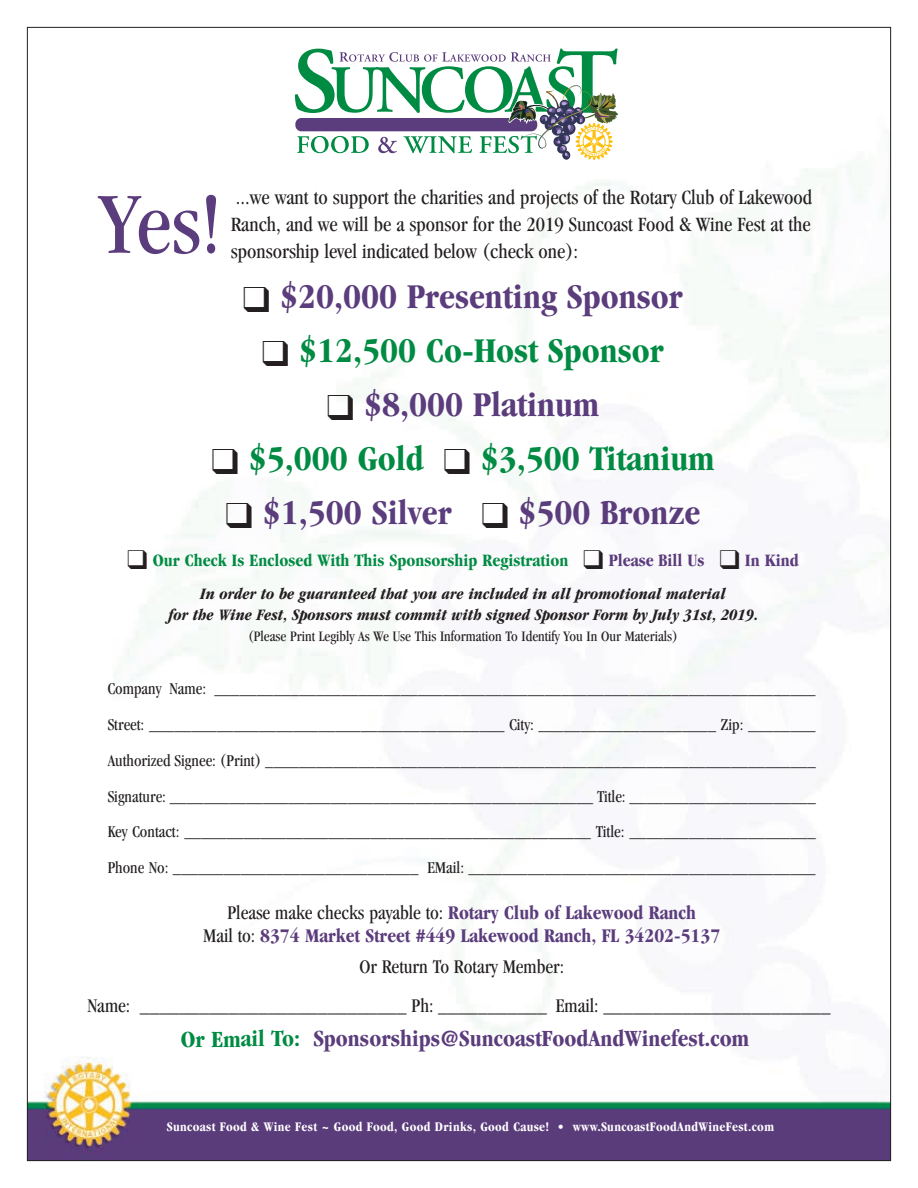
<style>
.page{position:relative;width:918px;height:1188px;background:#fff}
.page>*{position:absolute;margin:0;border:0;box-sizing:border-box;transform-origin:0 0}
.t1{font:condensed 90px "Garamond";color:#5b3c7c}
.t2{font:700 condensed 36px "Garamond";color:#5b3c7c}
.t3{font:700 condensed 36px "Garamond";color:#008b43}
.t4{font:700 condensed 24px "Garamond";color:#5b3c7c}
.t5{font:condensed 21px/27px "Garamond";color:#231f20;text-align:justify}
.t6{font:700 condensed 20.1px/23px "Garamond";color:#5b3c7c;text-align:center}
.t7{font:condensed 20.1px/38.7px "Garamond";color:#231f20;text-align:center}
.t8{font:700 condensed 18px "Garamond";color:#008b43}
.t9{font:condensed 17.25px/35.8px "Garamond";color:#231f20;text-align:justify}
.t10{font:italic 700 condensed 16.5px/21px "Garamond";color:#231f20;text-align:center}
.t11{font:condensed 15px "Garamond";color:#231f20}
.t12{font:700 condensed 13.65px "Garamond";letter-spacing:.025em;color:#fff}
.s1{color:#231f20}
.s2{color:#5b3c7c}
.s3{font-weight:400;color:#231f20}
.s4{color:#008b43}
</style>
<div class="page">
<img style="left:29px;top:165px;width:860px;height:994px">
<div style="left:70px;top:47px;width:646px;height:132px;background:#fff"></div>
<svg style="left:295px;top:49px;width:323px;height:111px"></svg>
<p class="t5" style="left:231px;top:186px;width:583px">...we want to support the charities and projects of the Rotary Club of Lakewood Ranch, and we will be a sponsor for the 2019 Suncoast Food &amp; Wine Fest at the sponsorship level indicated below (check one):</p>
<h2 class="t2" style="left:243px;top:283px;width:441px"><span class="s1">❑</span> $20,000 Presenting Sponsor</h2>
<h2 class="t3" style="left:262px;top:337px;width:404px"><span class="s1">❑</span> $12,500 Co-Host Sponsor</h2>
<h2 class="t2" style="left:327px;top:391px;width:274px"><span class="s1">❑</span> $8,000 Platinum</h2>
<h2 class="t3" style="left:212px;top:445px;width:504px"><span class="s1">❑</span> $5,000 Gold <span class="s1">❑</span> $3,500 Titanium</h2>
<h2 class="t2" style="left:226px;top:499px;width:476px"><span class="s1">❑</span> $1,500 Silver <span class="s1">❑</span> $500 Bronze</h2>
<p class="t8" style="left:127px;top:553px;width:673px"><span class="s1">❑</span> Our Check Is Enclosed With This Sponsorship Registration <span class="s1">❑</span> <span class="s2">Please Bill Us</span> <span class="s1">❑</span> <span class="s2">In Kind</span></p>
<p class="t10" style="left:168px;top:584px;width:592px">In order to be guaranteed that you are included in all promotional material<br>for the Wine Fest, Sponsors must commit with signed Sponsor Form by July 31st, 2019.</p>
<p class="t11" style="left:248px;top:630px;width:431px">(Please Print Legibly As We Use This Information To Identify You In Our Materials)</p>
<h1 class="t1" style="left:99px;top:190px;width:123px">Yes!</h1>
<p class="t9" style="left:108px;top:672px;width:710px">Company Name: _______________________________________________________________________ Street: __________________________________________ City: _____________________ Zip: ________ Authorized Signee: (Print) _________________________________________________________________ Signature: __________________________________________________ Title: ______________________ Key Contact: ________________________________________________ Title: ______________________ Phone No: _____________________________ EMail: _________________________________________</p>
<p class="t6" style="left:203px;top:903px;width:518px"><span class="s3">Please make checks payable to:</span> Rotary Club of Lakewood Ranch<br><span class="s3">Mail to:</span> 8374 Market Street #449 Lakewood Ranch, FL 34202-5137</p>
<p class="t7" style="left:87px;top:949px;width:745px">Or Return To Rotary Member:<br>Name: ___________________________ Ph: ___________ Email: _______________________</p>
<h3 class="t4" style="left:181px;top:1030px;width:570px"><span class="s4">Or Email To:</span> Sponsorships@SuncoastFoodAndWinefest.com</h3>
<p class="t12" style="left:167px;top:1121px;width:609px">Suncoast Food &amp; Wine Fest ~ Good Food, Good Drinks, Good Cause! • www.SuncoastFoodAndWineFest.com</p>
</div>
